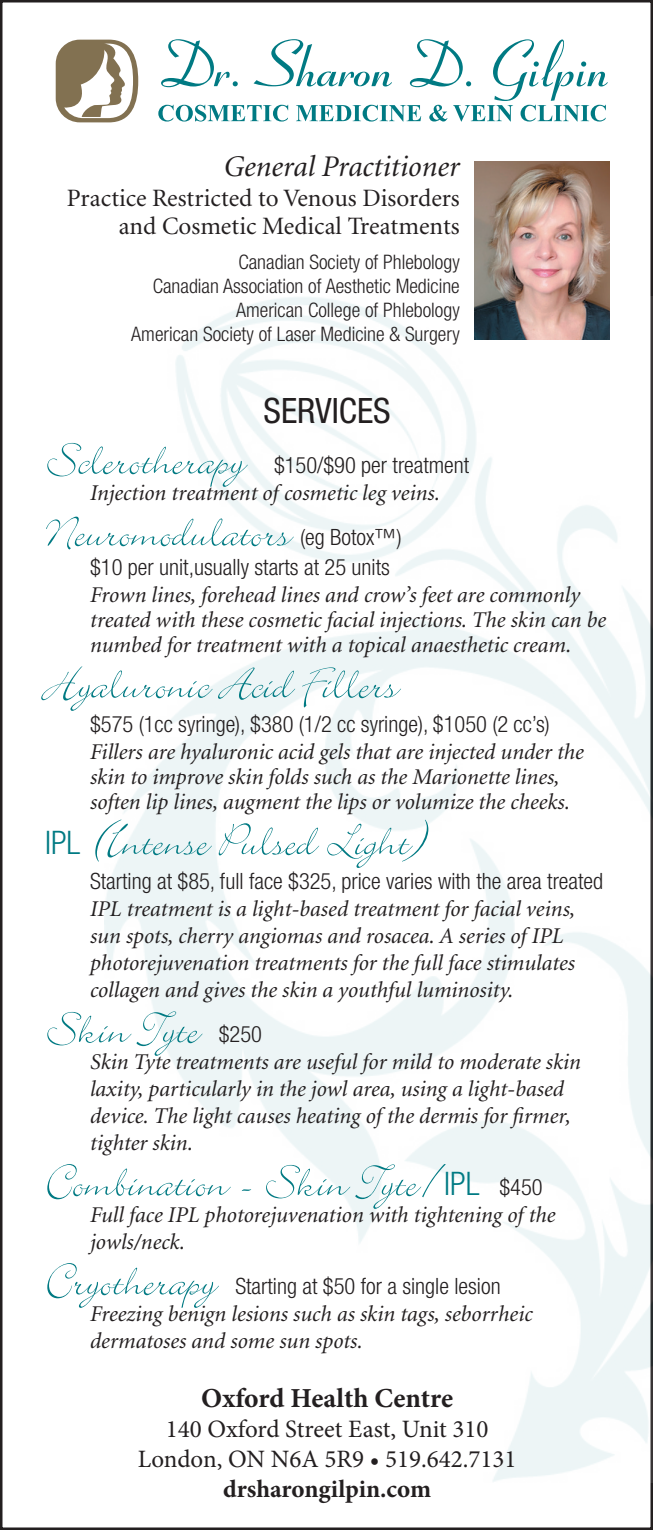
<style>
.page{position:relative;width:653px;height:1530px;background:#fff}
.page>*{position:absolute;margin:0;border:0;box-sizing:border-box;transform-origin:0 0}
.t1{font:50px "Bickley Script Plain";color:#007a83}
.t2{font:condensed 35px "Helvetica Neue LT Std";color:#231f20}
.t3{font:italic 30px "Minion";color:#231f20}
.t4{font:700 27.5px "Minion Pro";letter-spacing:-.005em;color:#231f20}
.t5{font:25px/27.5px "Minion";color:#231f20;text-align:right}
.t6{font:25px/30px "Minion Pro";color:#231f20;text-align:center}
.t7{font:700 25px "Minion Pro";letter-spacing:-.005em;color:#231f20}
.t8{font:italic 22.5px/27px "Minion";color:#231f20}
.t9{font:300 condensed 22.5px/30px "Helvetica Neue LT Std";color:#231f20}
.t10{font:300 condensed 20px/24px "Helvetica Neue LT Std";color:#231f20;text-align:right}
.s1{font-family:"Helvetica Neue LT Std";font-weight:300;font-stretch:condensed;font-size:32.5px}
</style>
<div class="page">
<img style="left:104px;top:296px;width:548px;height:1187px">
<svg style="left:158px;top:39px;width:449px;height:83px"></svg>
<svg style="left:56px;top:40px;width:82px;height:82px"></svg>
<img style="left:474px;top:161px;width:135px;height:178px">
<h3 class="t3" style="left:224px;top:152px;width:237px">General Practitioner</h3>
<p class="t5" style="left:67px;top:186px;width:394px">Practice Restricted to Venous Disorders and Cosmetic Medical Treatments</p>
<p class="t10" style="left:131px;top:250px;width:330px">Canadian Society of Phlebology<br>Canadian Association of Aesthetic Medicine American College of Phlebology<br>American Society of Laser Medicine &amp; Surgery</p>
<h2 class="t2" style="left:263px;top:390px;width:129px">SERVICES</h2>
<h1 class="t1" style="left:45px;top:427px;width:201px">Sclerotherapy</h1>
<p class="t9" style="left:274px;top:450px;width:197px">$150/$90 per treatment</p>
<p class="t8" style="left:90px;top:480px;width:351px">Injection treatment of cosmetic leg veins.</p>
<h1 class="t1" style="left:45px;top:499px;width:247px">Neuromodulators</h1>
<p class="t9" style="left:90px;top:522px;width:313px;text-indent:210px">(eg Botox™) $10 per unit,usually starts at 25 units</p>
<p class="t8" style="left:90px;top:583px;width:517px;line-height:25px">Frown lines, forehead lines and crow’s feet are commonly treated with these cosmetic facial injections. The skin can be numbed for treatment with a topical anaesthetic cream.</p>
<h1 class="t1" style="left:45px;top:651px;width:354px">Hyaluronic Acid Fillers</h1>
<p class="t9" style="left:90px;top:709px;width:461px">$575 (1cc syringe), $380 (1/2 cc syringe), $1050 (2 cc’s)</p>
<p class="t8" style="left:90px;top:740px;width:495px;line-height:25px">Fillers are hyaluronic acid gels that are injected under the skin to improve skin folds such as the Marionette lines, soften lip lines, augment the lips or volumize the cheeks.</p>
<h1 class="t1" style="left:45px;top:808px;width:385px"><span class="s1">IPL</span> (Intense Pulsed Light)</h1>
<p class="t9" style="left:90px;top:866px;width:514px">Starting at $85, full face $325, price varies with the area treated</p>
<p class="t8" style="left:90px;top:896px;width:486px">IPL treatment is a light-based treatment for facial veins, sun spots, cherry angiomas and rosacea. A series of IPL photorejuvenation treatments for the full face stimulates collagen and gives the skin a youthful luminosity.</p>
<h1 class="t1" style="left:45px;top:996px;width:155px">Skin Tyte</h1>
<p class="t9" style="left:219px;top:1019px;width:45px">$250</p>
<p class="t8" style="left:90px;top:1049px;width:492px">Skin Tyte treatments are useful for mild to moderate skin laxity, particularly in the jowl area, using a light-based device. The light causes heating of the dermis for firmer, tighter skin.</p>
<h1 class="t1" style="left:45px;top:1149px;width:436px">Combination – Skin Tyte/<span class="s1">IPL</span></h1>
<p class="t9" style="left:499px;top:1172px;width:45px">$450</p>
<p class="t8" style="left:90px;top:1202px;width:467px">Full face IPL photorejuvenation with tightening of the jowls/neck.</p>
<h1 class="t1" style="left:45px;top:1248px;width:172px">Cryotherapy</h1>
<p class="t9" style="left:235px;top:1271px;width:267px">Starting at $50 for a single lesion</p>
<p class="t8" style="left:90px;top:1301px;width:444px">Freezing benign lesions such as skin tags, seborrheic dermatoses and some sun spots.</p>
<p class="t4" style="left:201px;top:1378px;width:253px">Oxford Health Centre</p>
<p class="t6" style="left:138px;top:1414px;width:380px">140 Oxford Street East, Unit 310<br>London, ON N6A 5R9 • 519.642.7131</p>
<p class="t7" style="left:223px;top:1471px;width:210px">drsharongilpin.com</p>
</div>
